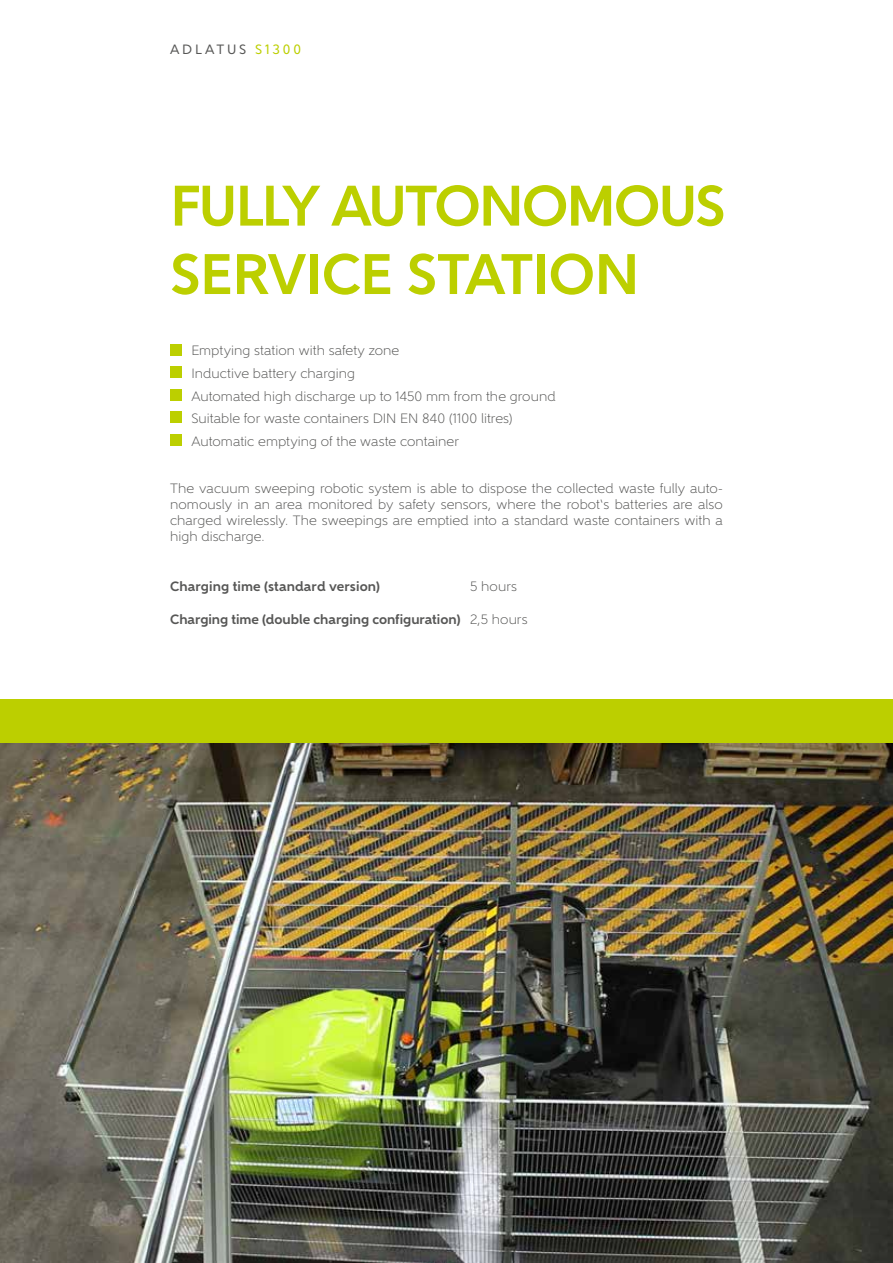
<style>
.page{position:relative;width:893px;height:1263px;background:#fff}
.page>*{position:absolute;margin:0;border:0;box-sizing:border-box;transform-origin:0 0}
.t1{font:700 57px/68.4px "Gentleman 800";letter-spacing:-.035em;color:#bccf00}
.t2{font:300 13.5px/22.6px "Gentleman 400";letter-spacing:.005em;color:#575756}
.t3{font:700 13.5px "Gentleman 800";color:#575756}
.t4{font:13.5px "Gentleman 600";letter-spacing:.205em;color:#575756}
.s1{color:#bccf00}
.s2{font-family:"Gentleman 400";font-weight:300}
</style>
<div class="page">
<img style="left:0;top:742px;width:893px;height:521px">
<div style="left:170px;top:344px;width:12px;height:11px;background:#bccf00"></div>
<div style="left:170px;top:366px;width:12px;height:12px;background:#bccf00"></div>
<div style="left:170px;top:389px;width:12px;height:11px;background:#bccf00"></div>
<div style="left:170px;top:412px;width:12px;height:11px;background:#bccf00"></div>
<div style="left:170px;top:434px;width:12px;height:12px;background:#bccf00"></div>
<div style="left:0;top:699px;width:893px;height:43px;background:#bccf00"></div>
<p class="t4" style="left:170px;top:41px;width:132px">ADLATUS <span class="s1">S1300</span></p>
<h1 class="t1" style="left:170px;top:171px;width:557px">FULLY AUTONOMOUS<br>SERVICE STATION</h1>
<p class="t2" style="left:191px;top:339px;width:366px">Emptying station with safety zone<br>Inductive battery charging<br>Automated high discharge up to 1450 mm from the ground Suitable for waste containers DIN EN 840 (1100 litres)<br>Automatic emptying of the waste container</p>
<p class="t2" style="left:170px;top:480px;width:554px;line-height:16.2px;text-align:justify">The vacuum sweeping robotic system is able to dispose the collected waste fully auto&shy;nomously in an area monitored by safety sensors, where the robot‘s batteries are also charged wirelessly. The sweepings are emptied into a standard waste containers with a high discharge.</p>
<p class="t3" style="left:170px;top:578px;width:212px">Charging time (standard version)</p>
<p class="t2" style="left:470px;top:575px;width:48px">5 hours</p>
<p class="t3" style="left:170px;top:611px;width:359px">Charging time (double charging configuration) <span class="s2">2,5 hours</span></p>
</div>
